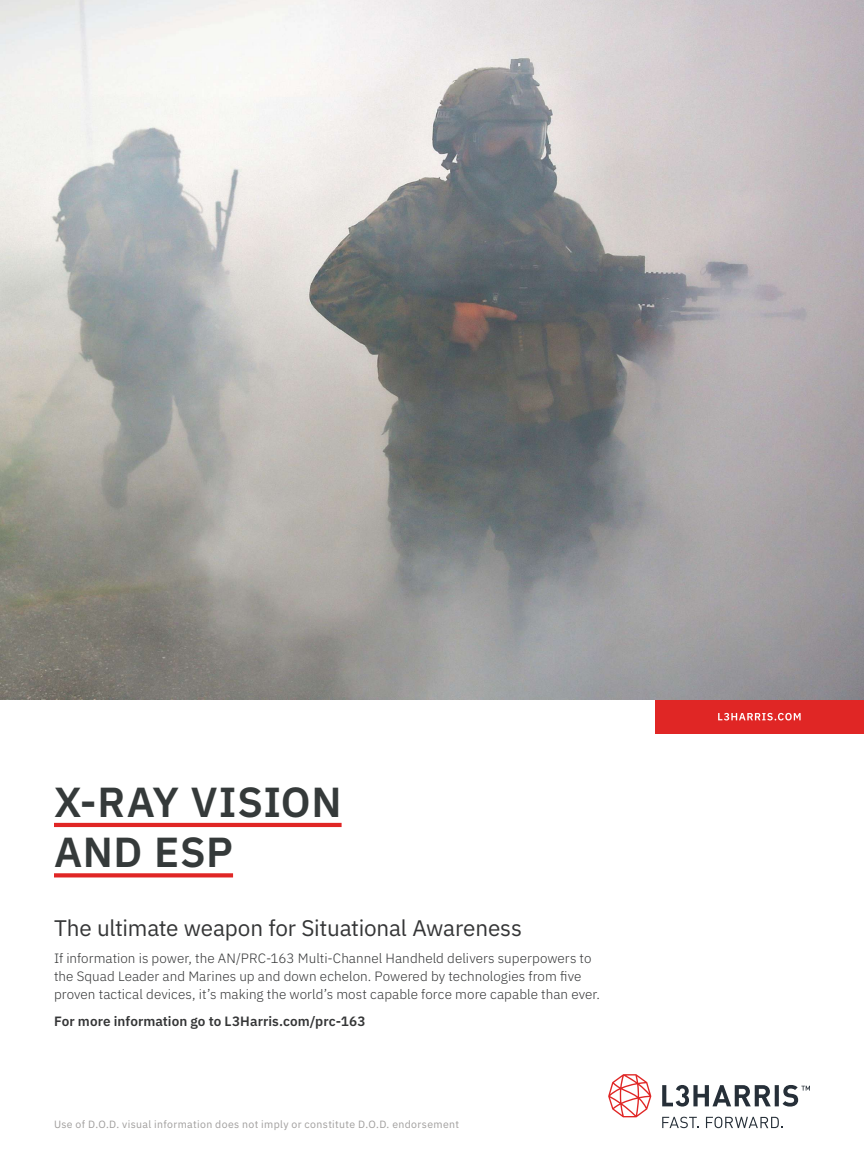
<style>
.page{position:relative;width:864px;height:1175px;background:#fff}
.page>*{position:absolute;margin:0;border:0;box-sizing:border-box;transform-origin:0 0}
.t1{font:600 42px/50.4px "IBM Plex Sans";letter-spacing:.015em;color:#353a3a}
.t2{font:22.5px "IBM Plex Sans";letter-spacing:-.01em;color:#353637}
.t3{font:300 13.5px/18px "IBM Plex Sans";letter-spacing:.005em;color:#353637}
.t4{font:600 13.5px "IBM Plex Sans";letter-spacing:.005em;color:#353637}
.t5{font:10.5px "IBM Plex Sans";letter-spacing:.035em;color:#a09e9d}
</style>
<div class="page">
<img style="left:0;top:0;width:864px;height:700px">
<div style="left:655px;top:700px;width:209px;height:34px;background:#e02625"></div>
<svg style="left:718px;top:713px;width:83px;height:7px"></svg>
<svg style="left:608px;top:1074px;width:43px;height:43px"></svg>
<svg style="left:662px;top:1116px;width:37px;height:12px"></svg>
<svg style="left:706px;top:1116px;width:76px;height:12px"></svg>
<svg style="left:662px;top:1085px;width:148px;height:21px"></svg>
<hr style="left:54px;top:823px;width:288px;height:4px;background:#e02625">
<svg style="left:54px;top:873px;width:179px;height:4px"></svg>
<h1 class="t1" style="left:54px;top:781px;width:289px">X-RAY VISION<br>AND ESP</h1>
<h2 class="t2" style="left:54px;top:914px;width:470px">The ultimate weapon for Situational Awareness</h2>
<p class="t3" style="left:54px;top:950px;width:548px">If information is power, the AN/PRC-163 Multi-Channel Handheld delivers superpowers to the Squad Leader and Marines up and down echelon. Powered by technologies from five proven tactical devices, it’s making the world’s most capable force more capable than ever.</p>
<p class="t4" style="left:54px;top:1016px;width:313px">For more information go to L3Harris.com/prc-163</p>
<p class="t5" style="left:54px;top:1118px;width:407px">Use of D.O.D. visual information does not imply or constitute D.O.D. endorsement</p>
</div>
